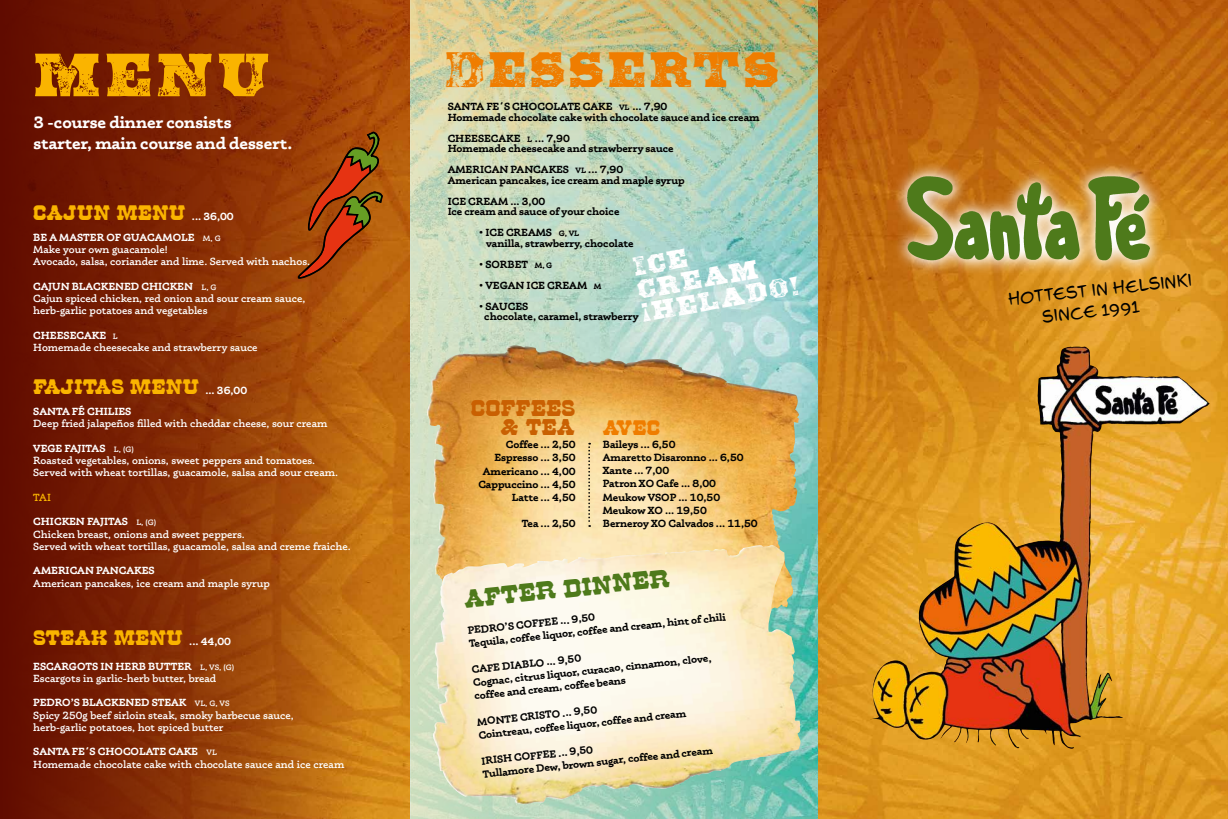
<style>
.page{position:relative;width:1228px;height:819px;background:#fff}
.page>*{position:absolute;margin:0;border:0;box-sizing:border-box;transform-origin:0 0}
.t1{font:59.32px "HWT American Shopworn";color:#fab400}
.t2{font:48.39px "HWT American Shopworn";color:#ef7d00}
.t3{font:25.55px/23.2px "HWT American Shopworn";color:#fff}
.t4{font:25.38px "HWT Archimedes Pro";color:#4e7a1b}
.t5{font:22.75px/19.2px "HWT Archimedes Pro";color:#c96002;text-align:right}
.t6{font:21px "HWT Archimedes Pro";color:#fab400}
.t7{font:21px "HWT Archimedes Pro";color:#ef7d00}
.t8{font:17.5px/21px "Swing King";color:#000}
.t9{font:700 16.54px/20.7px "Phoreus Cherokee";color:#fff}
.t10{font:700 10.5px/13.1px "Phoreus Cherokee";color:#000}
.t11{font:600 10.5px/12.2px "Phoreus Cherokee";color:#fff}
.t12{font:700 10.5px "Phoreus Cherokee";color:#fff}
.t13{font:600 10.5px "Phoreus Cherokee";color:#fab400}
.s1{font-size:7.88px}
.s2{font-family:"Phoreus Cherokee";font-weight:700;font-size:10.5px;color:#fff}
.s3{font-weight:700}
</style>
<div class="page">
<img style="left:409px;top:0;width:819px;height:819px">
<img style="left:426px;top:345px;width:368px;height:328px">
<img style="left:432px;top:544px;width:337px;height:260px">
<svg style="left:0;top:0;width:409px;height:819px;background:#8e3706"></svg>
<img style="left:869px;top:346px;width:215px;height:394px">
<svg style="left:892px;top:161px;width:273px;height:115px;background:#cf8529"></svg>
<img style="left:908px;top:176px;width:242px;height:88px">
<svg style="left:588px;top:443px;width:2px;height:84px"></svg>
<svg style="left:294px;top:131px;width:90px;height:149px;background:#a0470b"></svg>
<h1 class="t1" style="left:33px;top:51px;width:242px">MENU</h1>
<h2 class="t2" style="left:445px;top:50px;width:339px">DESSERTS</h2>
<h3 class="t9" style="left:33px;top:112px;width:260px">3 -course dinner consists starter, main course and dessert.</h3>
<p class="t10" style="left:448px;top:101px;width:313px;line-height:10.5px">SANTA FE´S CHOCOLATE CAKE <span class="s1">VL</span> ... 7,90<br>Homemade chocolate cake with chocolate sauce and ice cream</p>
<p class="t10" style="left:448px;top:133px;width:228px;line-height:10.5px">CHEESECAKE <span class="s1">L</span> ... 7,90<br>Homemade cheesecake and strawberry sauce</p>
<p class="t10" style="left:448px;top:164px;width:239px;line-height:10.5px">AMERICAN PANCAKES <span class="s1">VL</span> ... 7,90<br>American pancakes, ice cream and maple syrup</p>
<p class="t10" style="left:448px;top:196px;width:173px;line-height:10.5px">ICE CREAM ... 3,00<br>Ice cream and sauce of your choice</p>
<p class="t10" style="left:486px;top:227px;width:149px;line-height:10.5px;text-indent:-7px">• ICE CREAMS <span class="s1">G, VL<br></span>vanilla, strawberry, chocolate</p>
<p class="t10" style="left:479px;top:257px;width:75px">• SORBET <span class="s1">M, G</span></p>
<p class="t10" style="left:479px;top:278px;width:124px">• VEGAN ICE CREAM <span class="s1">M</span></p>
<p class="t10" style="left:484px;top:301px;width:156px;line-height:10.5px;text-indent:-5px">• SAUCES<br>chocolate, caramel, strawberry</p>
<h3 class="t6" style="left:33px;top:203px;width:202px">CAJUN MENU <span class="s2">... 36,00</span></h3>
<p class="t11" style="left:33px;top:231px;width:278px"><span class="s3">BE A MASTER OF GUACAMOLE</span> <span class="s1">M, G<br></span>Make your own guacamole!<br>Avocado, salsa, coriander and lime. Served with nachos.</p>
<p class="t11" style="left:33px;top:280px;width:274px"><span class="s3">CAJUN BLACKENED CHICKEN</span> <span class="s1">L, G<br></span>Cajun spiced chicken, red onion and sour cream sauce, herb-garlic potatoes and vegetables</p>
<p class="t11" style="left:33px;top:329px;width:226px"><span class="s3">CHEESECAKE</span> <span class="s1">L<br></span>Homemade cheesecake and strawberry sauce</p>
<h3 class="t3" style="left:632px;top:258px;width:163px;rotate:-10deg">ICE<br>CREAM ¡HELADO!</h3>
<h3 class="t6" style="left:33px;top:377px;width:215px">FAJITAS MENU <span class="s2">... 36,00</span></h3>
<p class="t12" style="left:33px;top:405px;width:100px">SANTA FÉ CHILIES</p>
<p class="t11" style="left:33px;top:417px;width:296px">Deep fried jalapeños filled with cheddar cheese, sour cream</p>
<p class="t11" style="left:33px;top:442px;width:306px"><span class="s3">VEGE FAJITAS</span> <span class="s1">L, (G)<br></span>Roasted vegetables, onions, sweet peppers and tomatoes.<br>Served with wheat tortillas, guacamole, salsa and sour cream.</p>
<p class="t13" style="left:33px;top:491px;width:19px">TAI</p>
<p class="t11" style="left:33px;top:515px;width:319px"><span class="s3">CHICKEN FAJITAS</span> <span class="s1">L, (G)<br></span>Chicken breast, onions and sweet peppers.<br>Served with wheat tortillas, guacamole, salsa and creme fraiche.</p>
<p class="t12" style="left:33px;top:564px;width:123px">AMERICAN PANCAKES</p>
<p class="t11" style="left:33px;top:577px;width:238px">American pancakes, ice cream and maple syrup</p>
<h3 class="t6" style="left:33px;top:628px;width:199px">STEAK MENU <span class="s2">... 44,00</span></h3>
<p class="t11" style="left:33px;top:659px;width:203px"><span class="s3">ESCARGOTS IN HERB BUTTER</span> <span class="s1">L, VS, (G)<br></span>Escargots in garlic-herb butter, bread</p>
<p class="t11" style="left:33px;top:696px;width:262px"><span class="s3">PEDRO’S BLACKENED STEAK</span> <span class="s1">VL, G, VS<br></span>Spicy 250g beef sirloin steak, smoky barbecue sauce, herb-garlic potatoes, hot spiced butter</p>
<p class="t11" style="left:33px;top:745px;width:313px"><span class="s3">SANTA FE´S CHOCOLATE CAKE</span> <span class="s1">VL<br></span>Homemade chocolate cake with chocolate sauce and ice cream</p>
<h3 class="t5" style="left:471px;top:400px;width:105px">COFFEES &amp; TEA</h3>
<p class="t10" style="left:478px;top:438px;width:99px;text-align:right">Coffee ... 2,50<br>Espresso ... 3,50<br>Americano ... 4,00<br>Cappuccino ... 4,50<br>Latte ... 4,50</p>
<p class="t10" style="left:522px;top:516px;width:55px">Tea ... 2,50</p>
<h3 class="t7" style="left:603px;top:418px;width:59px">AVEC</h3>
<p class="t10" style="left:603px;top:437px;width:156px">Baileys ... 6,50<br>Amaretto Disaronno ... 6,50<br>Xante ... 7,00<br>Patron XO Cafe ... 8,00<br>Meukow VSOP ... 10,50<br>Meukow XO ... 19,50<br>Berneroy XO Calvados ... 11,50</p>
<h3 class="t4" style="left:463px;top:588px;width:208px;rotate:-6deg">AFTER DINNER</h3>
<p class="t10" style="left:467px;top:623px;width:260px;rotate:-6deg">PEDRO’S COFFEE ... 9,50<br>Tequila, coffee liquor, coffee and cream, hint of chili</p>
<p class="t10" style="left:471px;top:663px;width:241px;rotate:-6deg">CAFE DIABLO ... 9,50<br>Cognac, citrus liquor, curacao, cinnamon, clove, coffee and cream, coffee beans</p>
<p class="t10" style="left:476px;top:715px;width:210px;rotate:-6deg">MONTE CRISTO ... 9,50<br>Cointreau, coffee liquor, coffee and cream</p>
<p class="t10" style="left:481px;top:754px;width:233px;rotate:-6deg">IRISH COFFEE ... 9,50<br>Tullamore Dew, brown sugar, coffee and cream</p>
<h3 class="t8" style="left:1038px;top:285px;width:155px;text-indent:-32px;rotate:-6deg">HOTTEST IN HELSINKI<br>SINCE 1991</h3>
</div>
